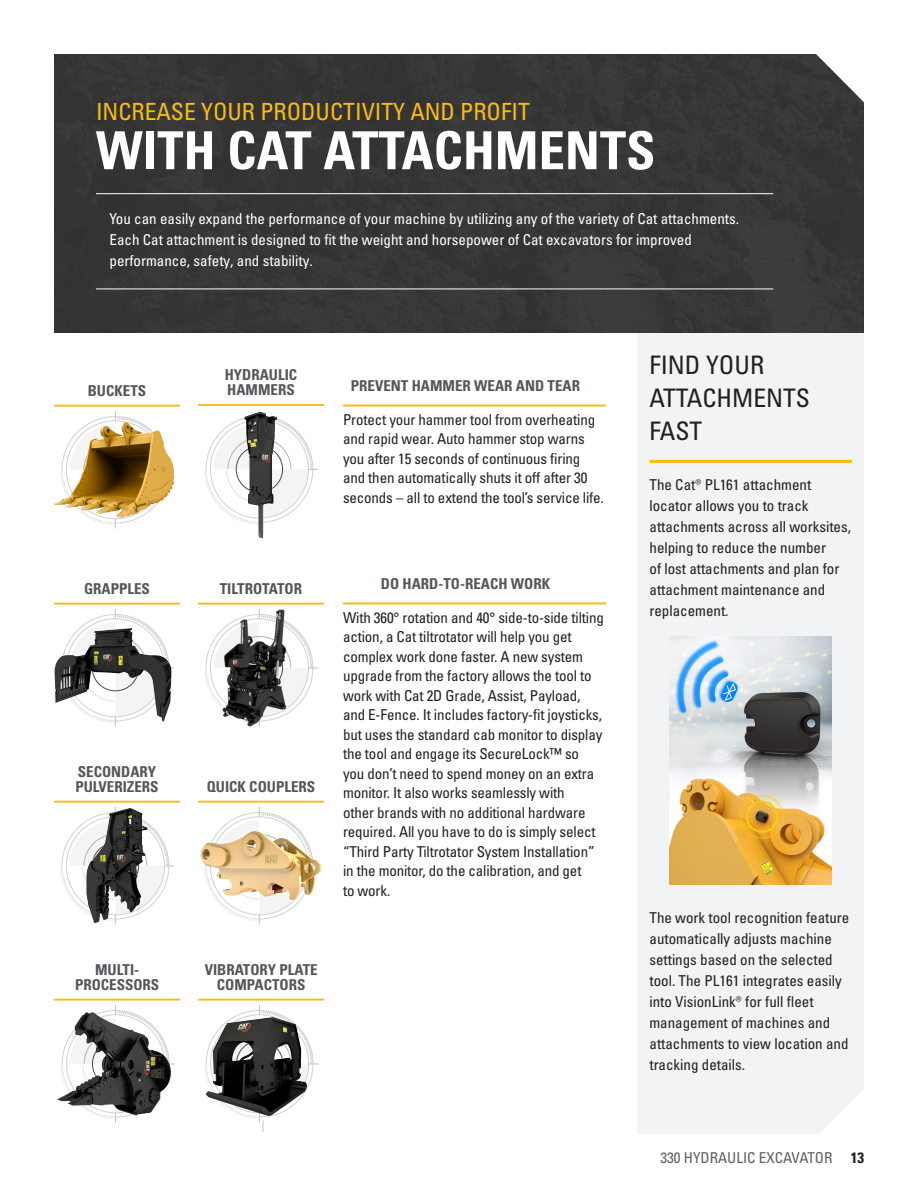
<style>
.page{position:relative;width:918px;height:1188px;background:#fff}
.page>*{position:absolute;margin:0;border:0;box-sizing:border-box;transform-origin:0 0}
.Headline_large_white{font:52.5px "Univers LTCYR 67 Bold Cond";color:#fff}
.Headline_small_black_2-with_extra_space_{font:condensed 25.5px/33px "Univers LTCYR 57";color:#231f20}
.Subhead_small_yellow{font:condensed 23.7px "Univers LTCYR 57";color:#fcba13}
.Body_copy_white{font:condensed 15px/19.5px "Univers LT Std";letter-spacing:-.01em;color:#231f20}
.Body_copy{font:condensed 15px/21px "Univers LTCYR 57";color:#231f20}
.Body_copy_white-rules_above_and_below{font:condensed 15px/21px "Univers LTCYR 57";color:#fff}
.Body_copy_with_12pts_and_yellow_rule_abo{font:condensed 15px/21px "Univers LTCYR 57";color:#231f20}
.Attachment_gray{font:700 condensed 15px/15px "Univers LT Std";color:#535759}
.Attachment_gray-2{font:15px/15px "Univers LTCYR 67 Bold Cond";color:#535759;text-align:center}
.t1{font:condensed 15px "Univers LTCYR 57";color:#5d6163}
.s1{font-family:"Univers LTCYR 67 Bold Cond";font-stretch:normal;color:#231f20}
</style>
<div class="page">
<div style="left:638px;top:333px;width:226px;height:801px;background:#f2f3f4"></div>
<div style="left:54px;top:54px;width:810px;height:279px;background:#363637"></div>
<hr style="left:96px;top:193px;width:677px;height:1px;background:#fff">
<hr style="left:96px;top:289px;width:677px;height:1px;background:#fff">
<hr style="left:650px;top:460px;width:202px;height:3px;background:#fcba13">
<img style="left:670px;top:637px;width:162px;height:247px">
<svg style="left:83px;top:411px;width:91px;height:118px"></svg>
<svg style="left:79px;top:609px;width:95px;height:118px"></svg>
<svg style="left:60px;top:807px;width:114px;height:118px"></svg>
<svg style="left:59px;top:1005px;width:115px;height:118px"></svg>
<svg style="left:216px;top:807px;width:102px;height:118px"></svg>
<svg style="left:204px;top:1005px;width:114px;height:127px"></svg>
<hr style="left:54px;top:405px;width:126px;height:2px;background:#fcba13">
<hr style="left:54px;top:603px;width:126px;height:2px;background:#fcba13">
<hr style="left:198px;top:603px;width:126px;height:2px;background:#fcba13">
<hr style="left:54px;top:801px;width:126px;height:2px;background:#fcba13">
<hr style="left:54px;top:999px;width:126px;height:2px;background:#fcba13">
<hr style="left:198px;top:801px;width:126px;height:2px;background:#fcba13">
<hr style="left:198px;top:999px;width:126px;height:2px;background:#fcba13">
<img style="left:86px;top:808px;width:43px;height:106px">
<img style="left:201px;top:604px;width:111px;height:123px">
<svg style="left:204px;top:410px;width:114px;height:112px"></svg>
<hr style="left:198px;top:404px;width:126px;height:2px;background:#fcba13">
<hr style="left:343px;top:405px;width:263px;height:1px;background:#fcba13">
<hr style="left:343px;top:603px;width:263px;height:1px;background:#fcba13">
<img style="left:54px;top:423px;width:70px;height:91px">
<img style="left:244px;top:412px;width:33px;height:126px">
<img style="left:55px;top:628px;width:117px;height:94px">
<img style="left:201px;top:831px;width:114px;height:69px">
<img style="left:75px;top:1013px;width:31px;height:43px">
<img style="left:206px;top:1017px;width:65px;height:97px">
<p class="Subhead_small_yellow" style="left:96px;top:96px;width:436px">INCREASE YOUR PRODUCTIVITY AND PROFIT</p>
<p class="Headline_large_white" style="left:96px;top:118px;width:561px">WITH CAT ATTACHMENTS</p>
<p class="Body_copy_white-rules_above_and_below" style="left:110px;top:208px;width:631px">You can easily expand the performance of your machine by utilizing any of the variety of Cat attachments.<br>Each Cat attachment is designed to fit the weight and horsepower of Cat excavators for improved performance, safety, and stability.</p>
<p class="Attachment_gray-2" style="left:88px;top:383px;width:60px">BUCKETS</p>
<p class="Attachment_gray-2" style="left:225px;top:367px;width:74px;text-align:left">HYDRAULIC<br>HAMMERS</p>
<p class="Attachment_gray" style="left:351px;top:378px;width:231px">PREVENT HAMMER WEAR AND TEAR</p>
<p class="Body_copy_white" style="left:343px;top:410px;width:262px">Protect your hammer tool from overheating and rapid wear. Auto hammer stop warns you after 15 seconds of continuous firing and then automatically shuts it off after 30 seconds – all to extend the tool’s service life.</p>
<p class="Attachment_gray-2" style="left:84px;top:581px;width:67px">GRAPPLES</p>
<p class="Attachment_gray" style="left:220px;top:581px;width:84px">TILTROTATOR</p>
<p class="Attachment_gray" style="left:75px;top:764px;width:85px">SECONDARY<br>PULVERIZERS</p>
<p class="Attachment_gray-2" style="left:207px;top:779px;width:110px">QUICK COUPLERS</p>
<p class="Attachment_gray" style="left:381px;top:576px;width:171px">DO HARD-TO-REACH WORK</p>
<p class="Body_copy_white" style="left:343px;top:608px;width:262px">With 360° rotation and 40° side-to-side tilting action, a Cat tiltrotator will help you get complex work done faster. A new system upgrade from the factory allows the tool to work with Cat 2D Grade, Assist, Payload, and E-Fence. It includes factory-fit joysticks, but uses the standard cab monitor to display the tool and engage its SecureLock™ so you don’t need to spend money on an extra monitor. It also works seamlessly with<br>other brands with no additional hardware required. All you have to do is simply select “Third Party Tiltrotator System Installation” in the monitor, do the calibration, and get</p>
<p class="Body_copy_white" style="left:343px;top:881px;width:49px">to work.</p>
<p class="Attachment_gray" style="left:75px;top:962px;width:86px;text-align:center">MULTI-<br>PROCESSORS</p>
<p class="Attachment_gray-2" style="left:205px;top:962px;width:114px">VIBRATORY PLATE<br>COMPACTORS</p>
<p class="Headline_small_black_2-with_extra_space_" style="left:650px;top:348px;width:162px">FIND YOUR<br>ATTACHMENTS<br>FAST</p>
<p class="Body_copy_with_12pts_and_yellow_rule_abo" style="left:650px;top:474px;width:203px">The Cat® PL161 attachment locator allows you to track attachments across all worksites, helping to reduce the number<br>of lost attachments and plan for attachment maintenance and replacement.</p>
<p class="Body_copy" style="left:650px;top:907px;width:201px">The work tool recognition feature automatically adjusts machine settings based on the selected tool. The PL161 integrates easily into VisionLink® for full fleet management of machines and attachments to view location and tracking details.</p>
<p class="t1" style="left:661px;top:1148px;width:205px">330 HYDRAULIC EXCAVATOR <span class="s1">13</span></p>
</div>
